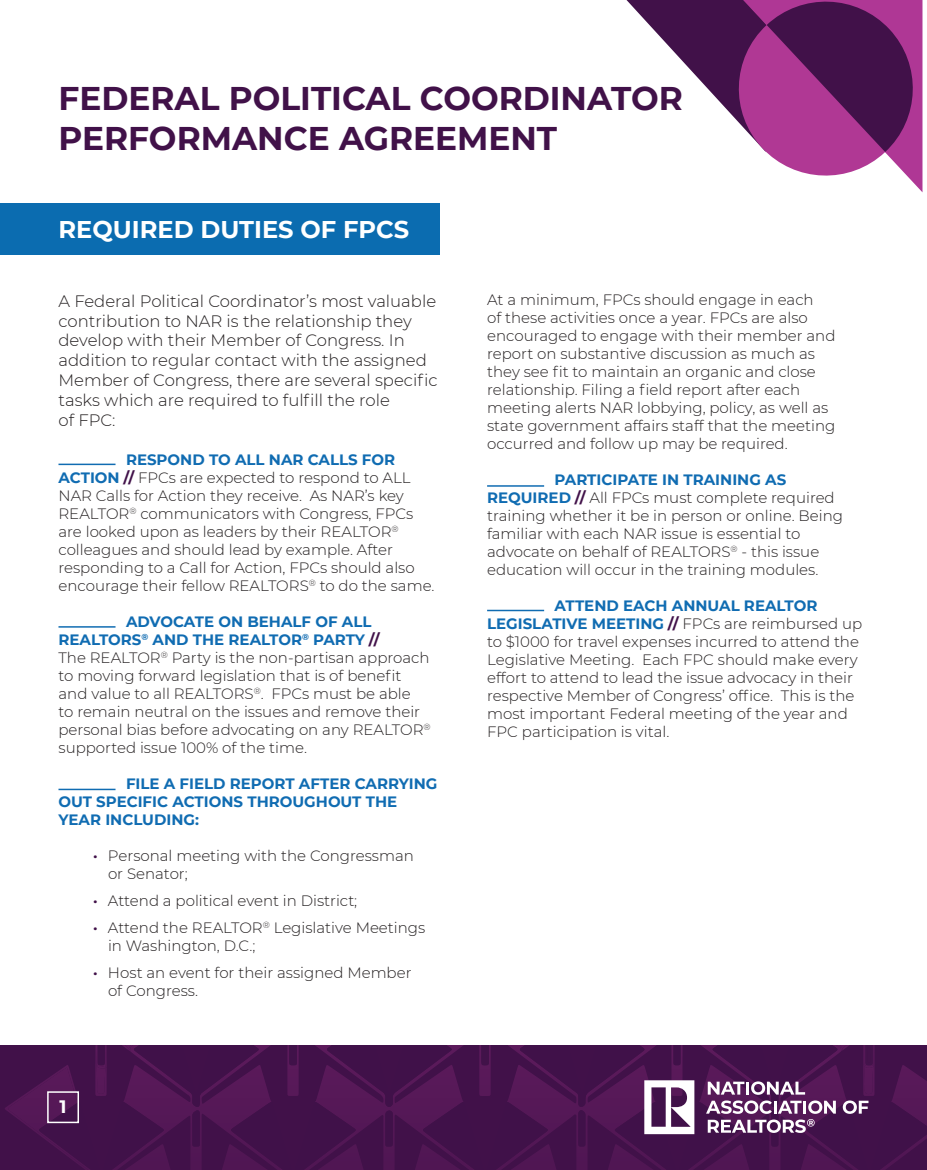
<style>
.page{position:relative;width:927px;height:1170px;background:#fff}
.page>*{position:absolute;margin:0;border:0;box-sizing:border-box;transform-origin:0 0}
.t1{font:700 32.85px/39.3px "Montserrat";color:#411149}
.t2{font:700 24.15px "Montserrat";color:#fff}
.t3{font:700 18px "Montserrat";color:#fff}
.t4{font:300 16.5px/19.8px "Montserrat";color:#231f20}
.t5{font:300 15px/18px "Montserrat";color:#231f20}
.t6{font:700 15px/18px "Montserrat";color:#106cb2}
.s1{font-weight:700;color:#106cb2}
.s2{font-weight:700;color:#411149}
</style>
<div class="page">
<div style="left:0;top:203px;width:440px;height:52px;background:#0b6cb0"></div>
<hr style="left:58px;top:464px;width:58px;height:1px;background:#106cb2">
<hr style="left:58px;top:626px;width:58px;height:2px;background:#106cb2">
<hr style="left:58px;top:789px;width:58px;height:1px;background:#106cb2">
<hr style="left:487px;top:485px;width:57px;height:2px;background:#106cb2">
<hr style="left:487px;top:610px;width:57px;height:1px;background:#106cb2">
<svg style="left:626px;top:0;width:297px;height:192px"></svg>
<svg style="left:0;top:1045px;width:927px;height:125px;background:#4d1b53"></svg>
<p class="t1" style="left:58px;top:77px;width:626px">FEDERAL POLITICAL COORDINATOR<br>PERFORMANCE AGREEMENT</p>
<p class="t2" style="left:58px;top:212px;width:352px">REQUIRED DUTIES OF FPCS</p>
<p class="t4" style="left:58px;top:290px;width:381px">A Federal Political Coordinator’s most valuable contribution to NAR is the relationship they develop with their Member of Congress. In addition to regular contact with the assigned Member of Congress, there are several specific tasks which are required to fulfill the role<br>of FPC:</p>
<p class="t5" style="left:58px;top:450px;width:378px;text-indent:68px"><span class="s1">RESPOND TO ALL NAR CALLS FOR ACTION</span> <span class="s2">//</span> FPCs are expected to respond to ALL NAR Calls for Action they receive. As NAR’s key REALTOR<sup>®</sup> communicators with Congress, FPCs are looked upon as leaders by their REALTOR<sup>® </sup>colleagues and should lead by example. After responding to a Call for Action, FPCs should also encourage their fellow REALTORS<sup>®</sup> to do the same.</p>
<p class="t5" style="left:58px;top:612px;width:374px;text-indent:68px"><span class="s1">ADVOCATE ON BEHALF OF ALL REALTORS</span><sup>®</sup> <span class="s1">AND THE REALTOR</span><sup>®</sup> <span class="s1">PARTY</span> <span class="s2">//<br></span>The REALTOR<sup>®</sup> Party is the non-partisan approach to moving forward legislation that is of benefit and value to all REALTORS<sup>®</sup>. FPCs must be able<br>to remain neutral on the issues and remove their personal bias before advocating on any REALTOR<sup>® </sup>supported issue 100% of the time.</p>
<p class="t6" style="left:58px;top:774px;width:381px;text-indent:68px">FILE A FIELD REPORT AFTER CARRYING<br>OUT SPECIFIC ACTIONS THROUGHOUT THE<br>YEAR INCLUDING:</p>
<p class="t5" style="left:108px;top:846px;width:307px;text-indent:-15px"><span class="s2">·</span> Personal meeting with the Congressman or Senator;</p>
<p class="t5" style="left:93px;top:891px;width:266px"><span class="s2">·</span> Attend a political event in District;</p>
<p class="t5" style="left:108px;top:918px;width:319px;text-indent:-15px"><span class="s2">·</span> Attend the REALTOR<sup>®</sup> Legislative Meetings in Washington, D.C.;</p>
<p class="t5" style="left:108px;top:963px;width:305px;text-indent:-15px"><span class="s2">·</span> Host an event for their assigned Member of Congress.</p>
<p class="t3" style="left:60px;top:1094px;width:9px">1</p>
<p class="t5" style="left:487px;top:290px;width:350px">At a minimum, FPCs should engage in each<br>of these activities once a year. FPCs are also encouraged to engage with their member and report on substantive discussion as much as they see fit to maintain an organic and close relationship. Filing a field report after each meeting alerts NAR lobbying, policy, as well as state government affairs staff that the meeting occurred and follow up may be required.</p>
<p class="t5" style="left:487px;top:470px;width:357px;text-indent:68px"><span class="s1">PARTICIPATE IN TRAINING AS REQUIRED</span> <span class="s2">//</span> All FPCs must complete required training whether it be in person or online. Being familiar with each NAR issue is essential to advocate on behalf of REALTORS<sup>®</sup> - this issue education will occur in the training modules.</p>
<p class="t5" style="left:487px;top:596px;width:377px;text-indent:68px"><span class="s1">ATTEND EACH ANNUAL REALTOR LEGISLATIVE MEETING</span> <span class="s2">//</span> FPCs are reimbursed up to $1000 for travel expenses incurred to attend the Legislative Meeting. Each FPC should make every effort to attend to lead the issue advocacy in their respective Member of Congress’ office. This is the most important Federal meeting of the year and FPC participation is vital.</p>
</div>
